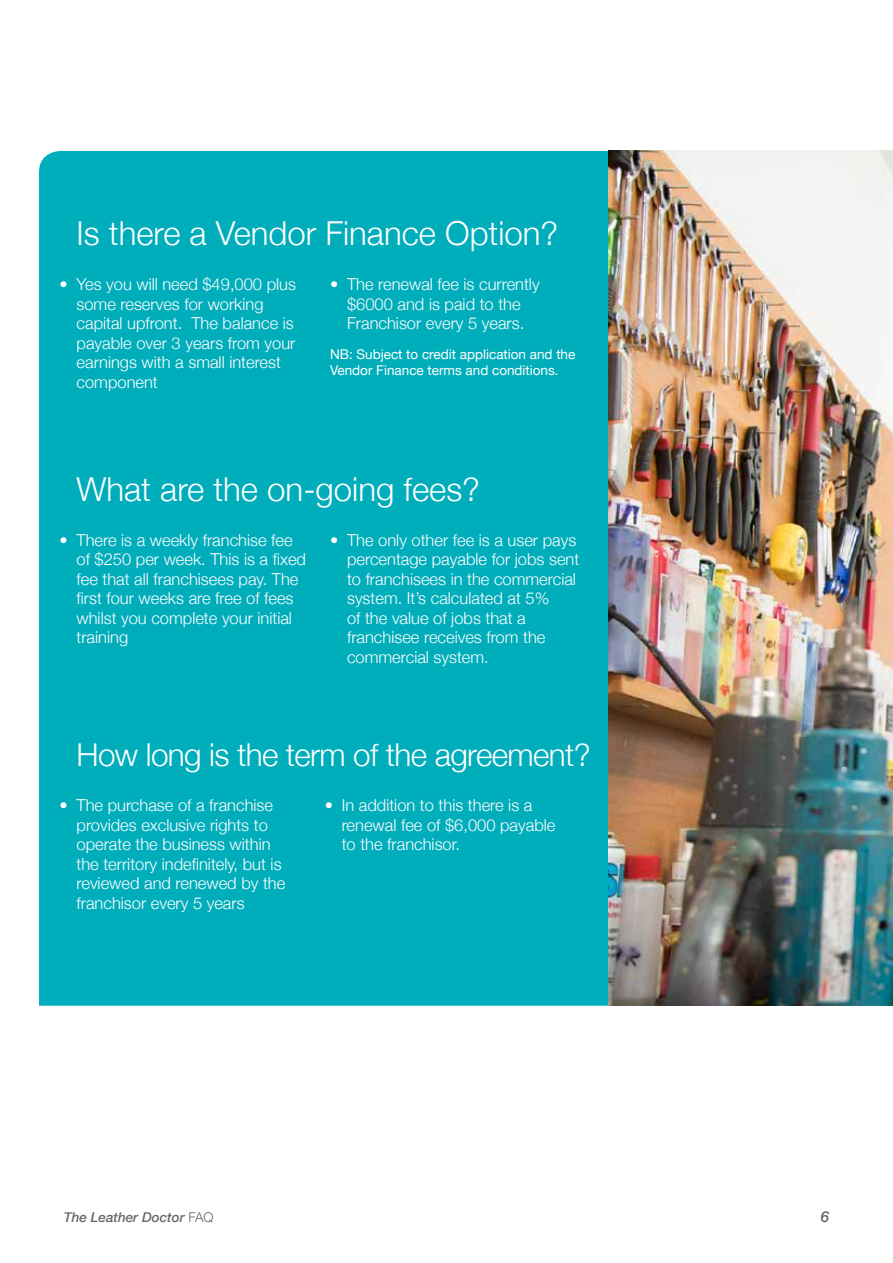
<style>
.page{position:relative;width:893px;height:1263px;background:#fff}
.page>*{position:absolute;margin:0;border:0;box-sizing:border-box;transform-origin:0 0}
.t1{font:300 33px "Helvetica Neue";color:#fff}
.t2{font:300 31.5px "Helvetica Neue";letter-spacing:-.02em;color:#fff}
.t3{font:300 16.5px/19.5px "Helvetica Neue";color:#fff}
.t4{font:italic 500 15px "Helvetica Neue";color:#65686a}
.t5{font:13.5px/16.5px "Helvetica Neue";color:#fff}
.t6{font:italic 500 13.5px "Helvetica Neue";color:#65686a}
.s1{font-weight:300;font-style:normal}
</style>
<div class="page">
<div style="left:39px;top:151px;width:569px;height:855px;background:#00adbb"></div>
<img style="left:608px;top:151px;width:285px;height:855px">
<h1 class="t1" style="left:77px;top:206px;width:483px">Is there a Vendor Finance Option?</h1>
<p class="t3" style="left:77px;top:273px;width:221px;text-indent:-17px">• Yes you will need $49,000 plus some reserves for working capital upfront. The balance is payable over 3 years from your earnings with a small interest component</p>
<p class="t3" style="left:330px;top:274px;width:211px;text-align:center">• The renewal fee is currently $6000 and is paid to the<br>Franchisor every 5 years.</p>
<p class="t5" style="left:330px;top:346px;width:247px">NB: Subject to credit application and the<br>Vendor Finance terms and conditions.</p>
<h1 class="t1" style="left:77px;top:462px;width:405px">What are the on-going fees?</h1>
<p class="t3" style="left:77px;top:529px;width:231px;text-indent:-17px">• There is a weekly franchise fee of $250 per week. This is a fixed fee that all franchisees pay. The first four weeks are free of fees whilst you complete your initial training</p>
<p class="t3" style="left:347px;top:529px;width:234px;text-indent:-17px">• The only other fee is a user pays percentage payable for jobs sent to franchisees in the commercial system. It’s calculated at 5%<br>of the value of jobs that a franchisee receives from the commercial system.</p>
<h2 class="t2" style="left:77px;top:730px;width:516px">How long is the term of the agreement?</h2>
<p class="t3" style="left:77px;top:794px;width:210px;text-indent:-17px">• The purchase of a franchise provides exclusive rights to operate the business within the territory indefinitely, but is reviewed and renewed by the franchisor every 5 years</p>
<p class="t3" style="left:342px;top:794px;width:215px;text-indent:-17px">• In addition to this there is a renewal fee of $6,000 payable to the franchisor.</p>
<p class="t6" style="left:64px;top:1206px;width:151px">The Leather Doctor <span class="s1">FAQ</span></p>
<p class="t4" style="left:821px;top:1204px;width:10px">6</p>
</div>
